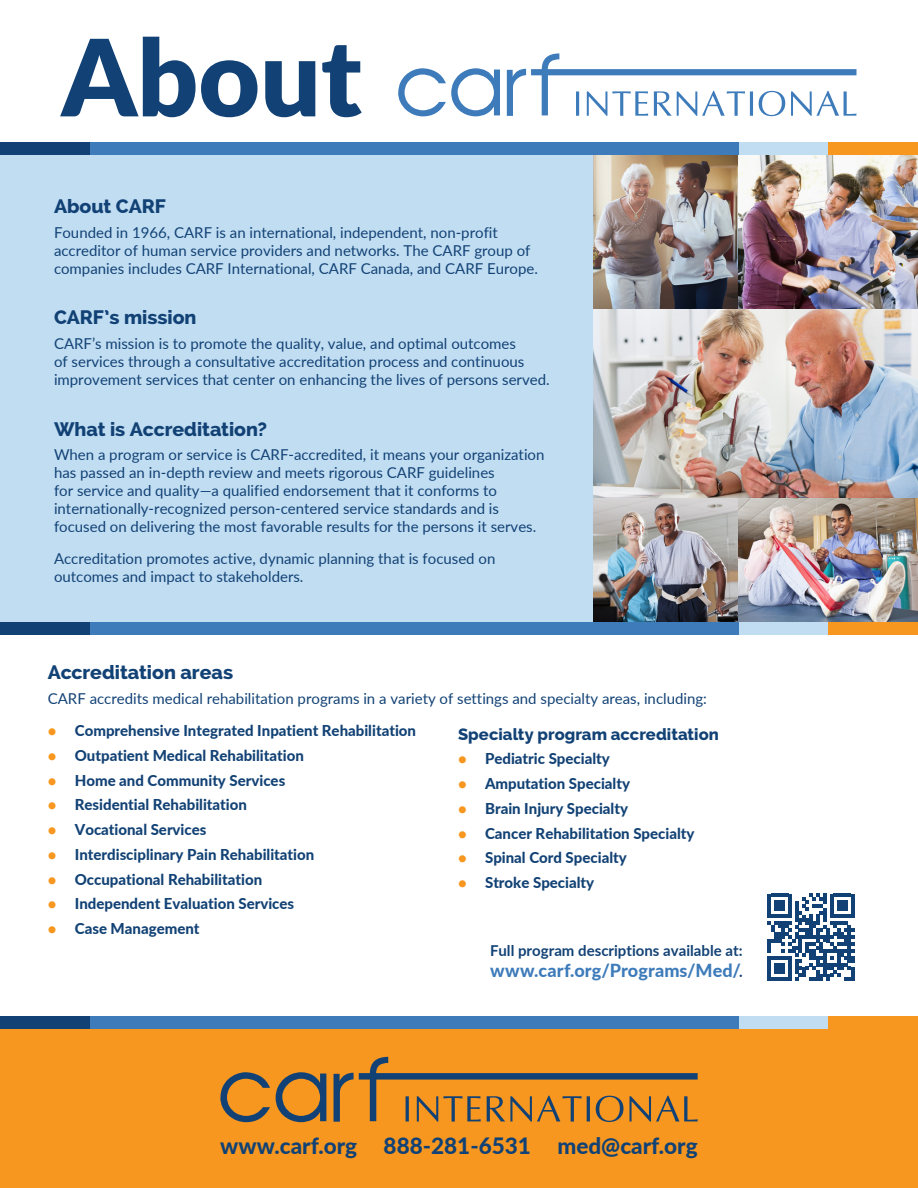
<style>
.page{position:relative;width:918px;height:1188px;background:#fff}
.page>*{position:absolute;margin:0;border:0;box-sizing:border-box;transform-origin:0 0}
.t1{font:900 106.5px "Lato";color:#124275}
.t2{font:800 22.5px "Lato";color:#124275}
.t3{font:800 19.5px "Raleway";color:#124275}
.t4{font:800 18px "Lato";letter-spacing:.01em;color:#3d7bba}
.t5{font:800 16.5px "Raleway";color:#124275}
.t6{font:15px/18px "Lato";color:#124275}
.t7{font:800 15px "Lato";color:#124275}
.t8{font:700 15px "Lato";color:#124275}
.s1{color:#f7971f}
.s2{font-weight:700;font-size:15px;color:#124275}
</style>
<div class="page">
<div style="left:0;top:1022px;width:918px;height:166px;background:#f7971f"></div>
<div style="left:738px;top:1016px;width:90px;height:13px;background:#c1ddf2"></div>
<div style="left:828px;top:1016px;width:90px;height:13px;background:#f7971f"></div>
<div style="left:86px;top:1016px;width:652px;height:13px;background:#3d7bba"></div>
<div style="left:0;top:1016px;width:89px;height:13px;background:#124275"></div>
<svg style="left:398px;top:68px;width:102px;height:48px"></svg>
<svg style="left:507px;top:53px;width:349px;height:63px"></svg>
<img style="left:592px;top:309px;width:326px;height:190px">
<img style="left:592px;top:155px;width:326px;height:154px">
<img style="left:592px;top:499px;width:146px;height:123px">
<img style="left:738px;top:499px;width:180px;height:123px">
<div style="left:0;top:148px;width:592px;height:478px;background:#c1ddf2"></div>
<svg style="left:220px;top:1072px;width:50px;height:50px"></svg>
<svg style="left:276px;top:1072px;width:50px;height:50px"></svg>
<svg style="left:334px;top:1057px;width:364px;height:65px"></svg>
<svg style="left:767px;top:894px;width:87px;height:87px"></svg>
<div style="left:738px;top:142px;width:126px;height:13px;background:#c1ddf2"></div>
<div style="left:828px;top:142px;width:90px;height:13px;background:#f7971f"></div>
<div style="left:86px;top:142px;width:652px;height:13px;background:#3d7bba"></div>
<div style="left:0;top:142px;width:89px;height:13px;background:#124275"></div>
<div style="left:738px;top:622px;width:126px;height:13px;background:#c1ddf2"></div>
<div style="left:828px;top:622px;width:90px;height:13px;background:#f7971f"></div>
<div style="left:86px;top:622px;width:652px;height:13px;background:#3d7bba"></div>
<div style="left:0;top:622px;width:89px;height:13px;background:#124275"></div>
<p class="t1" style="left:62px;top:-3px;width:302px">About</p>
<p class="t3" style="left:54px;top:195px;width:113px">About CARF</p>
<p class="t6" style="left:54px;top:223px;width:485px">Founded in 1966, CARF is an international, independent, non-profit accreditor of human service providers and networks. The CARF group of companies includes CARF International, CARF Canada, and CARF Europe.</p>
<p class="t3" style="left:54px;top:306px;width:144px">CARF’s mission</p>
<p class="t6" style="left:54px;top:334px;width:497px">CARF’s mission is to promote the quality, value, and optimal outcomes<br>of services through a consultative accreditation process and continuous improvement services that center on enhancing the lives of persons served.</p>
<p class="t3" style="left:54px;top:418px;width:215px">What is Accreditation?</p>
<p class="t6" style="left:54px;top:445px;width:492px">When a program or service is CARF-accredited, it means your organization has passed an in-depth review and meets rigorous CARF guidelines<br>for service and quality—a qualified endorsement that it conforms to internationally-recognized person-centered service standards and is focused on delivering the most favorable results for the persons it serves.</p>
<p class="t6" style="left:54px;top:549px;width:443px">Accreditation promotes active, dynamic planning that is focused on outcomes and impact to stakeholders.</p>
<p class="t3" style="left:48px;top:661px;width:187px">Accreditation areas</p>
<p class="t6" style="left:48px;top:689px;width:661px">CARF accredits medical rehabilitation programs in a variety of settings and specialty areas, including:</p>
<p class="t7" style="left:48px;top:720px;width:370px"><span class="s1">•</span> Comprehensive Integrated Inpatient Rehabilitation</p>
<p class="t7" style="left:48px;top:744px;width:258px"><span class="s1">•</span> Outpatient Medical Rehabilitation</p>
<p class="t7" style="left:48px;top:769px;width:239px"><span class="s1">•</span> Home and Community Services</p>
<p class="t7" style="left:48px;top:794px;width:201px"><span class="s1">•</span> Residential Rehabilitation</p>
<p class="t7" style="left:48px;top:819px;width:160px"><span class="s1">•</span> Vocational Services</p>
<p class="t7" style="left:48px;top:843px;width:268px"><span class="s1">•</span> Interdisciplinary Pain Rehabilitation</p>
<p class="t7" style="left:48px;top:868px;width:216px"><span class="s1">•</span> Occupational Rehabilitation</p>
<p class="t7" style="left:48px;top:893px;width:248px"><span class="s1">•</span> Independent Evaluation Services</p>
<p class="t7" style="left:48px;top:918px;width:153px"><span class="s1">•</span> Case Management</p>
<p class="t5" style="left:458px;top:724px;width:262px">Specialty program accreditation</p>
<p class="t7" style="left:458px;top:748px;width:153px"><span class="s1">•</span> Pediatric Specialty</p>
<p class="t7" style="left:458px;top:773px;width:173px"><span class="s1">•</span> Amputation Specialty</p>
<p class="t7" style="left:458px;top:797px;width:172px"><span class="s1">•</span> Brain Injury Specialty</p>
<p class="t7" style="left:458px;top:822px;width:238px"><span class="s1">•</span> Cancer Rehabilitation Specialty</p>
<p class="t7" style="left:458px;top:847px;width:170px"><span class="s1">•</span> Spinal Cord Specialty</p>
<p class="t7" style="left:458px;top:872px;width:138px"><span class="s1">•</span> Stroke Specialty</p>
<p class="t8" style="left:490px;top:939px;width:254px">Full program descriptions available at:</p>
<p class="t4" style="left:490px;top:957px;width:254px">www.carf.org/Programs/Med/<span class="s2">.</span></p>
<p class="t2" style="left:220px;top:1129px;width:479px">www.carf.org 888-281-6531 med@carf.org</p>
</div>
